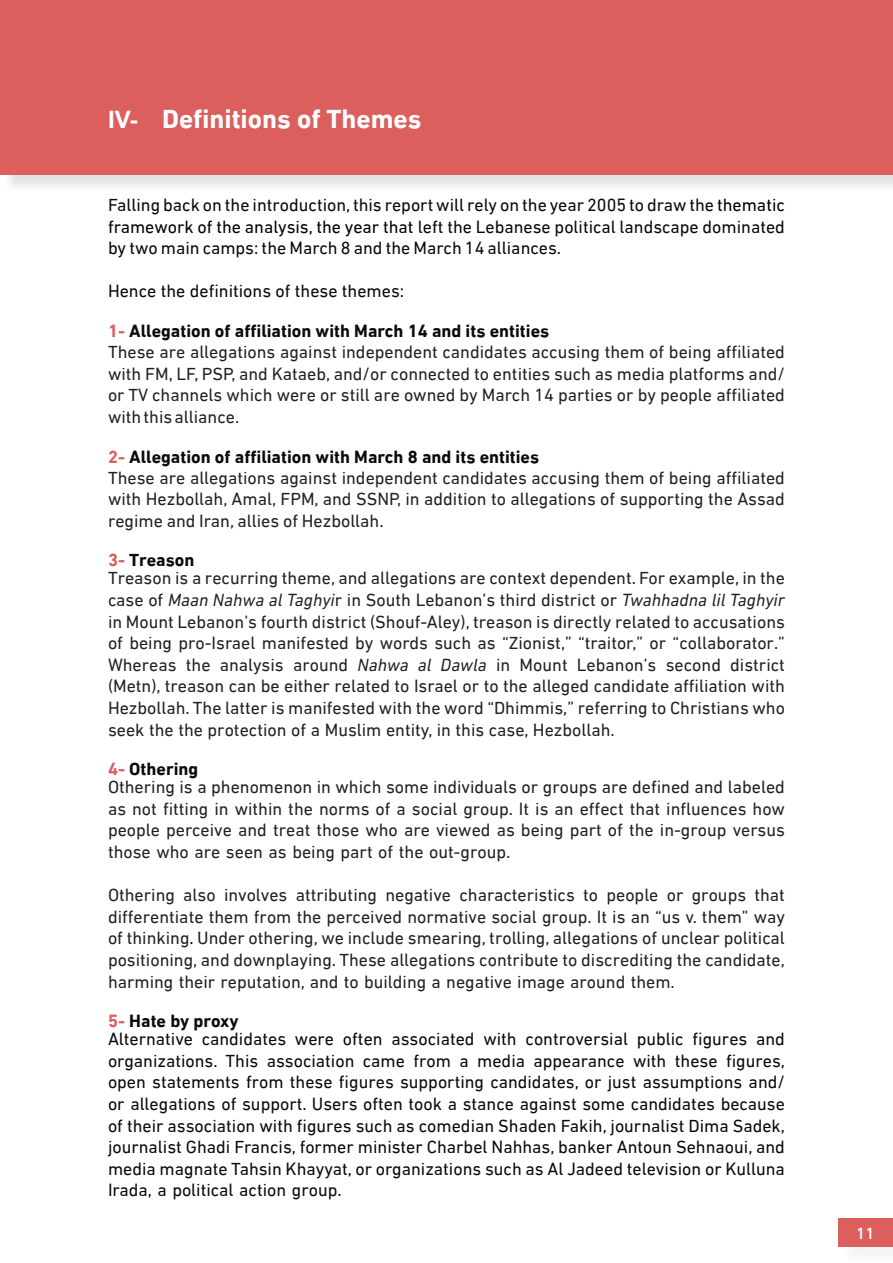
<style>
.page{position:relative;width:893px;height:1263px;background:#fff}
.page>*{position:absolute;margin:0;border:0;box-sizing:border-box;transform-origin:0 0}
.t1{font:700 27px "DIN Next LTW23";color:#fff}
.t2{font:700 24px "Arial";color:#fff}
.t3{font:18px/21.6px "DIN Next LTW23";color:#212121}
.t4{font:18px/21.6px "DIN Next LTW23";color:#0a0a0a;text-align:justify}
.t5{font:700 18px "DIN Next LTW23";color:#0a0a0a}
.t6{font:italic 18px "DIN Next LT Pro";color:#212121}
.t7{font:500 16.5px "DIN Next LT Pro";color:#fff}
.s1{color:#000}
.s2{font-weight:700;color:#db605d}
.s3{font-weight:700;color:#0a0a0a}
.s4{font-family:"DIN Next LT Pro";font-style:italic}
.s5{color:#db605d}
</style>
<div class="page">
<div style="left:841px;top:1221px;width:52px;height:42px;background:#f8f8f8"></div>
<div style="left:839px;top:1218px;width:54px;height:29px;background:#db605d"></div>
<div style="left:2px;top:2px;width:891px;height:191px;background:#000;opacity:.12"></div>
<div style="left:0;top:0;width:893px;height:174px;background:#db605d"></div>
<h2 class="t2" style="left:108px;top:104px;width:31px">IV-</h2>
<h1 class="t1" style="left:162px;top:103px;width:261px">Definitions of Themes</h1>
<p class="t4" style="left:108px;top:194px;width:678px">Falling back on the introduction,this report will rely on the year 2005 to draw the <span class="s1">thematic framework of the analysis, the year that</span> left the Lebanese political landscape dominated by two main camps: the March 8 and the March 14 alliances.</p>
<p class="t4" style="left:108px;top:280px;width:298px">Hence the definitions of these themes:</p>
<p class="t3" style="left:108px;top:320px;width:678px"><span class="s2">1-</span> <span class="s3">Allegation of affiliation with March 14 and its entities<br></span>These are allegations against independent candidates accusing them of being affiliated with FM, LF, PSP, and Kataeb, and/or connected to entities such as media platforms and/ or TV channels which were or still are owned by March 14 parties or by people affiliated withthisalliance.</p>
<p class="t3" style="left:108px;top:446px;width:678px"><span class="s2">2-</span> <span class="s3">Allegation of affiliation with March 8 and its entities<br></span>These are allegations against independent candidates accusing them of being affiliated with Hezbollah, Amal, FPM, and SSNP in, addition to allegations of supporting the Assad regime and Iran, allies of Hezbollah.</p>
<p class="t3" style="left:108px;top:551px;width:678px;line-height:18px"><span class="s2">3-</span> <span class="s3">Treason<br></span>Treason is a recurring theme, and allegations are context dependent. For example in, the</p>
<p class="t3" style="left:108px;top:589px;width:678px;text-align:right">case of <span class="s4">Maan Nahwa al Taghyi</span>r in South Lebanon s’ third district or <span class="s4">Twahhadna lil Taghyir </span>in Mount Lebanon s’ fourth district (Shouf-Aley ,) treason is directly related to accusations of being pro-Israel manifested by words such as “Zionist,” “traitor,” or “collaborator “. district</p>
<p class="t3" style="left:108px;top:654px;width:678px">Whereas<br>(Metn ,) treason can be either related to Israel or to the alleged candidate affiliation with Hezbollah. The latter is manifested with the word “Dhimmis,” referring to Christians who seek the the protection of a Muslim entity in, this case, Hezbollah.</p>
<p class="t3" style="left:108px;top:760px;width:678px;line-height:18px"><span class="s2">4-</span> <span class="s3">Othering<br></span>Othering is a phenomenon in which some individuals or groups are defined and labeled</p>
<p class="t3" style="left:108px;top:798px;width:678px;text-align:justify">as not fitting in within the norms of a social group isIt. an effect that influences how people perceive and treat those who are viewed as being part of the in-group versus those who are seen as being part of the out-group.</p>
<p class="t3" style="left:754px;top:884px;width:32px">that</p>
<p class="t3" style="left:186px;top:654px;width:26px">the</p>
<p class="t3" style="left:220px;top:654px;width:65px">analysis</p>
<p class="t3" style="left:293px;top:654px;width:57px">around</p>
<p class="t3" style="left:496px;top:654px;width:16px">in</p>
<p class="t3" style="left:520px;top:654px;width:50px">Mount</p>
<p class="t3" style="left:577px;top:654px;width:81px">Lebanon s’</p>
<p class="t3" style="left:666px;top:654px;width:57px">second</p>
<p class="t6" style="left:357px;top:654px;width:53px">Nahwa</p>
<p class="t6" style="left:418px;top:654px;width:15px">al</p>
<p class="t6" style="left:440px;top:654px;width:48px">Dawla</p>
<p class="t3" style="left:108px;top:884px;width:678px">Othering<br>differentiate them from the perceived normative social group isIt. an “us .v them” way of thinking<span class="s1">.</span> Under othering, we include smearing, trolling, allegations of unclear political positioning, and downplaying. These allegations contribute to discrediting the candidate, harming their reputation, and to building a negative image around them.</p>
<p class="t5" style="left:108px;top:1010px;width:132px"><span class="s5">5-</span> Hate by proxy</p>
<p class="t4" style="left:756px;top:1028px;width:30px">and</p>
<p class="t3" style="left:183px;top:884px;width:34px">also</p>
<p class="t3" style="left:224px;top:884px;width:65px">involves</p>
<p class="t3" style="left:296px;top:884px;width:83px">attributing</p>
<p class="t3" style="left:385px;top:884px;width:67px">negative</p>
<p class="t3" style="left:459px;top:884px;width:117px">characteristics</p>
<p class="t3" style="left:606px;top:884px;width:54px">people</p>
<p class="t3" style="left:583px;top:884px;width:16px">to</p>
<p class="t3" style="left:667px;top:884px;width:18px">or</p>
<p class="t3" style="left:692px;top:884px;width:56px">groups</p>
<p class="t4" style="left:108px;top:1028px;width:87px">Alternative</p>
<p class="t4" style="left:202px;top:1028px;width:86px">candidates</p>
<p class="t4" style="left:343px;top:1028px;width:41px">often</p>
<p class="t4" style="left:391px;top:1028px;width:85px">associated</p>
<p class="t4" style="left:483px;top:1028px;width:35px">with</p>
<p class="t4" style="left:525px;top:1028px;width:104px">controversial</p>
<p class="t4" style="left:637px;top:1028px;width:49px">public</p>
<p class="t4" style="left:692px;top:1028px;width:56px">figures</p>
<p class="t4" style="left:295px;top:1028px;width:41px">were</p>
<p class="t4" style="left:108px;top:1050px;width:678px;text-align:left">organizations. This<br>open statements from these figures supporting candidates, or just assumptions and/ or allegations of support. Users often took a stance against some candidates because of their association with figures such as comedian Shaden Fakih, journalist Dima Sadek, journalist Ghadi Francis, former minister Charbel Nahhas, banker Antoun Sehnaoui, and media magnate Tahsin Khayyat, or organizations such as Al Jadeed television or Kulluna Irada a, political action group.</p>
<p class="t4" style="left:267px;top:1050px;width:89px">association</p>
<p class="t4" style="left:413px;top:1050px;width:39px">from</p>
<p class="t4" style="left:477px;top:1050px;width:49px">media</p>
<p class="t4" style="left:633px;top:1050px;width:35px">with</p>
<p class="t4" style="left:675px;top:1050px;width:44px">these</p>
<p class="t4" style="left:726px;top:1050px;width:60px">figures,</p>
<p class="t4" style="left:363px;top:1050px;width:44px">came</p>
<p class="t4" style="left:459px;top:1050px;width:11px">a</p>
<p class="t4" style="left:534px;top:1050px;width:93px">appearance</p>
<p class="t7" style="left:856px;top:1223px;width:20px">11</p>
</div>
